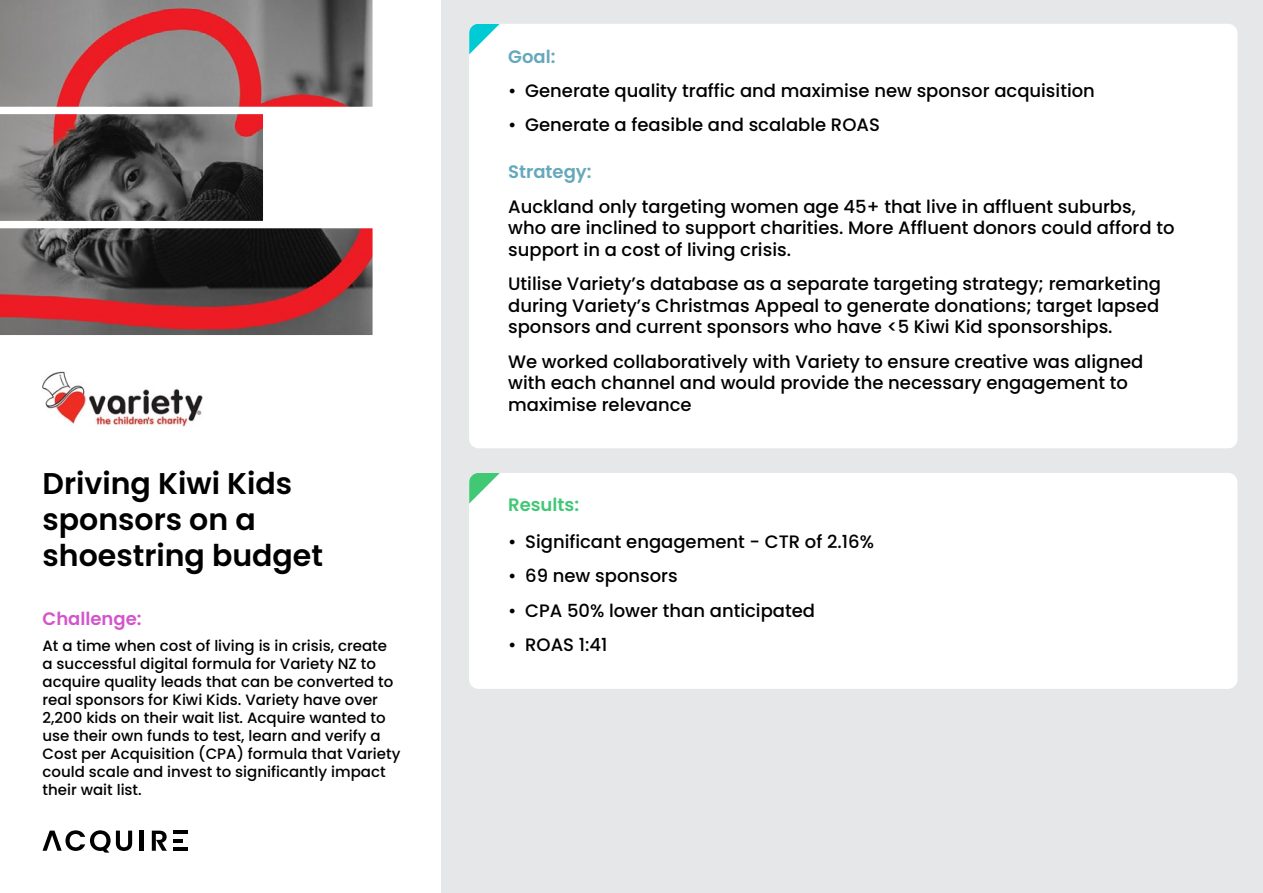
<style>
.page{position:relative;width:1263px;height:893px;background:#fff}
.page>*{position:absolute;margin:0;border:0;box-sizing:border-box;transform-origin:0 0}
.t1{font:600 30px/36px "Poppins";color:#000}
.t2{font:500 18px/21.6px "Poppins";color:#000}
.t3{font:600 18px "Poppins";color:#66a8bb}
.t4{font:600 18px "Poppins";color:#d455cb}
.t5{font:600 18px "Poppins";color:#41c875}
.t6{font:500 15px/18px "Poppins";color:#000}
</style>
<div class="page">
<div style="left:441px;top:0;width:822px;height:893px;background:#e6e7e8"></div>
<div style="left:469px;top:24px;width:768px;height:424px;background:#fff;border-radius:9px"></div>
<svg style="left:469px;top:24px;width:31px;height:30px"></svg>
<div style="left:469px;top:473px;width:768px;height:216px;background:#fff;border-radius:9px"></div>
<svg style="left:469px;top:473px;width:31px;height:31px"></svg>
<img style="left:0;top:0;width:373px;height:335px">
<img style="left:43px;top:371px;width:160px;height:55px">
<hr style="left:140px;top:831px;width:4px;height:20px;background:#000">
<svg style="left:43px;top:830px;width:89px;height:23px"></svg>
<hr style="left:173px;top:831px;width:15px;height:3px;background:#000">
<svg style="left:173px;top:839px;width:10px;height:3px"></svg>
<hr style="left:173px;top:847px;width:15px;height:4px;background:#000">
<svg style="left:152px;top:831px;width:15px;height:20px"></svg>
<h1 class="t1" style="left:43px;top:466px;width:282px">Driving Kiwi Kids sponsors on a shoestring budget</h1>
<p class="t4" style="left:43px;top:608px;width:100px">Challenge:</p>
<p class="t6" style="left:43px;top:637px;width:359px">At a time when cost of living is in crisis, create a successful digital formula for Variety NZ to acquire quality leads that can be converted to real sponsors for Kiwi Kids. Variety have over 2,200 kids on their wait list. Acquire wanted to use their own funds to test, learn and verify a Cost per Acquisition (CPA) formula that Variety could scale and invest to significantly impact their wait list.</p>
<p class="t3" style="left:508px;top:46px;width:49px">Goal:</p>
<p class="t2" style="left:508px;top:80px;width:588px">• Generate quality traffic and maximise new sponsor acquisition</p>
<p class="t2" style="left:508px;top:114px;width:373px">• Generate a feasible and scalable ROAS</p>
<p class="t3" style="left:508px;top:162px;width:85px">Strategy:</p>
<p class="t2" style="left:508px;top:196px;width:668px">Auckland only targeting women age 45+ that live in affluent suburbs, who are inclined to support charities. More Affluent donors could afford to support in a cost of living crisis.</p>
<p class="t2" style="left:508px;top:273px;width:654px;text-align:justify">Utilise Variety’s database as a separate targeting strategy; remarketing during Variety’s Christmas Appeal to generate donations; target lapsed sponsors and current sponsors who have &lt;5 Kiwi Kid sponsorships.</p>
<p class="t2" style="left:508px;top:351px;width:637px">We worked collaboratively with Variety to ensure creative was aligned with each channel and would provide the necessary engagement to maximise relevance</p>
<p class="t5" style="left:508px;top:494px;width:72px">Results:</p>
<p class="t2" style="left:508px;top:531px;width:367px">• Significant engagement - CTR of 2.16%</p>
<p class="t2" style="left:508px;top:565px;width:171px">• 69 new sponsors</p>
<p class="t2" style="left:508px;top:600px;width:308px">• CPA 50% lower than anticipated</p>
<p class="t2" style="left:508px;top:634px;width:101px">• ROAS 1:41</p>
</div>
